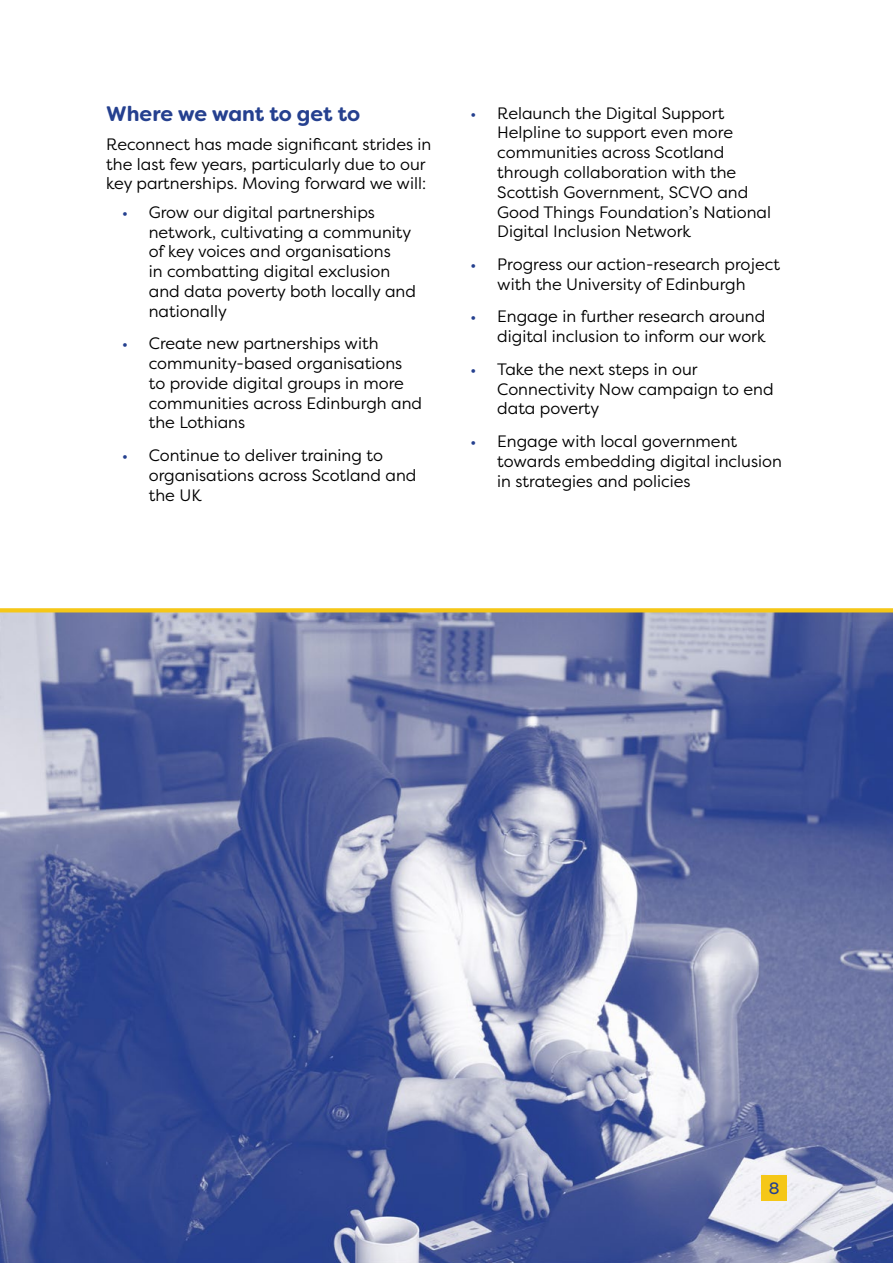
<style>
.page{position:relative;width:893px;height:1263px;background:#fff}
.page>*{position:absolute;margin:0;border:0;box-sizing:border-box;transform-origin:0 0}
.t1{font:700 21px "Filson Soft";color:#25408f}
.t2{font:16.5px/19.8px "Filson Pro";color:#000}
.t3{font:16.5px "Filson Soft";color:#25408f}
.s1{color:#25408f}
</style>
<div class="page">
<img style="left:0;top:612px;width:893px;height:651px">
<svg style="left:0;top:608px;width:893px;height:4px;background:#f5ca24"></svg>
<div style="left:762px;top:1176px;width:25px;height:25px;background:#f5c717"></div>
<p class="t1" style="left:106px;top:101px;width:255px">Where we want to get to</p>
<p class="t2" style="left:106px;top:134px;width:327px">Reconnect has made significant strides in the last few years, particularly due to our key partnerships. Moving forward we will:</p>
<p class="t2" style="left:149px;top:202px;width:269px;text-indent:-27px"><span class="s1">•</span> Grow our digital partnerships network, cultivating a community of key voices and organisations<br>in combatting digital exclusion and data poverty both locally and nationally</p>
<p class="t2" style="left:149px;top:333px;width:275px;text-indent:-27px"><span class="s1">•</span> Create new partnerships with community-based organisations to provide digital groups in more communities across Edinburgh and the Lothians</p>
<p class="t2" style="left:149px;top:445px;width:269px;text-indent:-27px"><span class="s1">•</span> Continue to deliver training to organisations across Scotland and the UK</p>
<p class="t2" style="left:497px;top:103px;width:275px;text-indent:-27px"><span class="s1">•</span> Relaunch the Digital Support<br>Helpline to support even more communities across Scotland through collaboration with the<br>Scottish Government, SCVO and<br>Good Things Foundation’s National<br>Digital Inclusion Network</p>
<p class="t2" style="left:470px;top:254px;width:311px;text-align:center"><span class="s1">•</span> Progress our action-research project with the University of Edinburgh</p>
<p class="t2" style="left:470px;top:306px;width:297px;text-align:right"><span class="s1">•</span> Engage in further research around digital inclusion to inform our work</p>
<p class="t2" style="left:497px;top:359px;width:278px;text-indent:-27px"><span class="s1">•</span> Take the next steps in our<br>Connectivity Now campaign to end data poverty</p>
<p class="t2" style="left:497px;top:431px;width:286px;text-indent:-27px"><span class="s1">•</span> Engage with local government towards embedding digital inclusion in strategies and policies</p>
<p class="t3" style="left:769px;top:1178px;width:12px">8</p>
</div>
